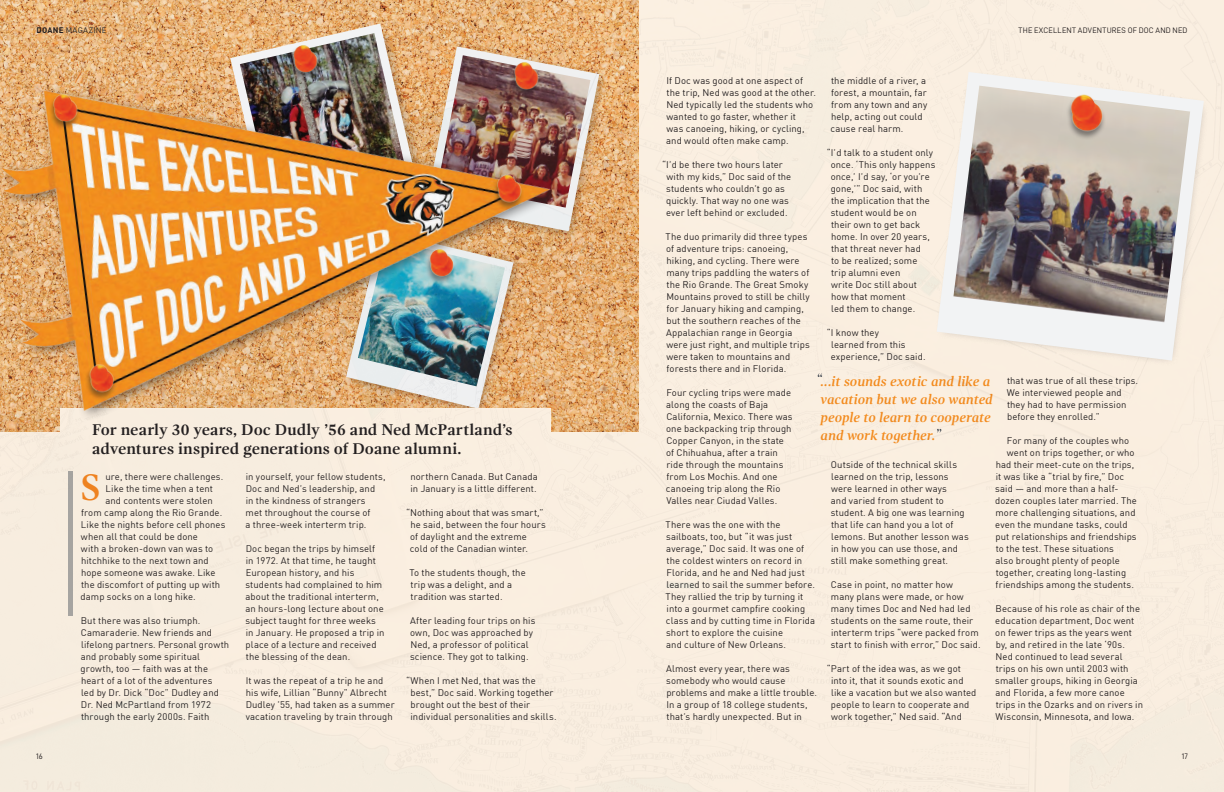
<style>
.page{position:relative;width:1224px;height:792px;background:#faeee0}
.page>*{position:absolute;margin:0;border:0;box-sizing:border-box;transform-origin:0 0}
.DIN_OT_Med_Italic_16{font:700 38px "Gandhi Serif";color:#f58220}
.DIN_OT_Med_Italic_16-2{font:700 16px/19px "Gandhi Serif";letter-spacing:-.005em;color:#231f20}
.DIN_OT_Med_Italic_16-3{font:italic 700 14px/18px "Gandhi Serif";letter-spacing:-.01em;color:#f68b1f}
.DIN_REG_9_5pt_Body{font:9.5px/12px "DINOT";letter-spacing:.01em;color:#231f20}
.t1{font:8px "D DIN";letter-spacing:.02em;color:#231f20}
.t2{font:8px "DINOT";letter-spacing:.02em;color:#231f20}
.s1{font-weight:700}
</style>
<div class="page">
<img style="left:937px;top:72px;width:267px;height:289px">
<img style="left:0;top:5px;width:605px;height:480px">
<img style="left:84px;top:360px;width:41px;height:43px">
<img style="left:47px;top:90px;width:41px;height:43px">
<img style="left:491px;top:170px;width:41px;height:44px">
<img style="left:508px;top:58px;width:41px;height:43px">
<img style="left:1057px;top:87px;width:61px;height:59px">
<img style="left:424px;top:245px;width:41px;height:43px">
<img style="left:287px;top:41px;width:41px;height:43px">
<p class="t2" style="left:37px;top:24px;width:72px"><span class="s1">DOANE</span> MAGAZINE</p>
<p class="t2" style="left:71px;top:24px;width:35px">AGAZINE</p>
<p class="DIN_OT_Med_Italic_16-2" style="left:92px;top:420px;width:422px">For nearly 30 years, Doc Dudly ’56 and Ned McPartland’s adventures inspired generations of Doane alumni.</p>
<p class="DIN_OT_Med_Italic_16" style="left:81px;top:466px;width:22px">S</p>
<p class="DIN_REG_9_5pt_Body" style="left:246px;top:470px;width:142px">in yourself, your fellow students,<br>Doc and Ned’s leadership, and<br>in the kindness of strangers<br>met throughout the course of<br>a three-week interterm trip.</p>
<p class="DIN_REG_9_5pt_Body" style="left:245px;top:542px;width:141px">Doc began the trips by himself in 1972. At that time, he taught<br>European history, and his students had complained to him about the traditional interterm, an hours-long lecture about one subject taught for three weeks in January. He proposed a trip in place of a lecture and received the blessing of the dean.</p>
<p class="DIN_REG_9_5pt_Body" style="left:246px;top:674px;width:151px">It was the repeat of a trip he and his wife, Lillian “Bunny” Albrecht Dudley ’55, had taken as a summer vacation traveling by train through</p>
<p class="DIN_REG_9_5pt_Body" style="left:105px;top:470px;width:119px">ure, there were challenges.</p>
<p class="DIN_REG_9_5pt_Body" style="left:106px;top:482px;width:109px">Like the time when a tent</p>
<p class="DIN_REG_9_5pt_Body" style="left:105px;top:494px;width:109px">and contents were stolen</p>
<p class="DIN_REG_9_5pt_Body" style="left:81px;top:506px;width:143px">from camp along the Rio Grande.</p>
<p class="DIN_REG_9_5pt_Body" style="left:81px;top:518px;width:146px">Like the nights before cell phones</p>
<p class="DIN_REG_9_5pt_Body" style="left:81px;top:530px;width:118px">when all that could be done</p>
<p class="DIN_REG_9_5pt_Body" style="left:81px;top:542px;width:134px">with a broken-down van was to</p>
<p class="DIN_REG_9_5pt_Body" style="left:81px;top:554px;width:129px">hitchhike to the next town and</p>
<p class="DIN_REG_9_5pt_Body" style="left:81px;top:566px;width:136px">hope someone was awake. Like</p>
<p class="DIN_REG_9_5pt_Body" style="left:81px;top:578px;width:141px">the discomfort of putting up with</p>
<p class="DIN_REG_9_5pt_Body" style="left:81px;top:590px;width:117px">damp socks on a long hike.</p>
<p class="DIN_REG_9_5pt_Body" style="left:81px;top:614px;width:150px">But there was also triumph.<br>Camaraderie. New friends and lifelong partners. Personal growth and probably some spiritual growth, too — faith was at the heart of a lot of the adventures<br>led by Dr. Dick “Doc” Dudley and<br>Dr. Ned McPartland from 1972 through the early 2000s. Faith</p>
<p class="DIN_REG_9_5pt_Body" style="left:410px;top:470px;width:129px">northern Canada. But Canada in January is a little different.</p>
<p class="DIN_REG_9_5pt_Body" style="left:410px;top:506px;width:137px;text-indent:-4px">“Nothing about that was smart,” he said, between the four hours of daylight and the extreme cold of the Canadian winter.</p>
<p class="DIN_REG_9_5pt_Body" style="left:410px;top:566px;width:118px">To the students though, the trip was a delight, and a tradition was started.</p>
<p class="DIN_REG_9_5pt_Body" style="left:410px;top:614px;width:127px">After leading four trips on his own, Doc was approached by<br>Ned, a professor of political science. They got to talking.</p>
<p class="DIN_REG_9_5pt_Body" style="left:410px;top:674px;width:148px;text-indent:-4px">“When I met Ned, that was the best,” Doc said. Working together brought out the best of their individual personalities and skills.</p>
<p class="t1" style="left:1019px;top:26px;width:170px">THE EXCELLENT ADVENTURES OF DOC AND NED</p>
<p class="DIN_REG_9_5pt_Body" style="left:666px;top:74px;width:151px">If Doc was good at one aspect of the trip, Ned was good at the other.<br>Ned typically led the students who wanted to go faster, whether it<br>was canoeing, hiking, or cycling, and would often make camp.</p>
<p class="DIN_REG_9_5pt_Body" style="left:666px;top:158px;width:127px;text-indent:-4px">“I’d be there two hours later with my kids,” Doc said of the students who couldn’t go as quickly. That way no one was ever left behind or excluded.</p>
<p class="DIN_REG_9_5pt_Body" style="left:666px;top:230px;width:146px">The duo primarily did three types of adventure trips: canoeing, hiking, and cycling. There were many trips paddling the waters of the Rio Grande. The Great Smoky<br>Mountains proved to still be chilly for January hiking and camping, but the southern reaches of the<br>Appalachian range in Georgia were just right, and multiple trips were taken to mountains and forests there and in Florida.</p>
<p class="DIN_REG_9_5pt_Body" style="left:666px;top:386px;width:128px">Four cycling trips were made along the coasts of Baja<br>California, Mexico. There was one backpacking trip through<br>Copper Canyon, in the state of Chihuahua, after a train ride through the mountains from Los Mochis. And one canoeing trip along the Rio<br>Valles near Ciudad Valles.</p>
<p class="DIN_REG_9_5pt_Body" style="left:666px;top:518px;width:151px">There was the one with the sailboats, too, but “it was just average,” Doc said. It was one of the coldest winters on record in<br>Florida, and he and Ned had just learned to sail the summer before.<br>They rallied the trip by turning it into a gourmet campfire cooking class and by cutting time in Florida short to explore the cuisine<br>and culture of New Orleans.</p>
<p class="DIN_REG_9_5pt_Body" style="left:666px;top:662px;width:152px">Almost every year, there was somebody who would cause problems and make a little trouble.<br>In a group of 18 college students, that’s hardly unexpected. But in</p>
<p class="DIN_REG_9_5pt_Body" style="left:831px;top:74px;width:98px">the middle of a river, a forest, a mountain, far from any town and any help, acting out could cause real harm.</p>
<p class="DIN_REG_9_5pt_Body" style="left:831px;top:146px;width:106px;text-indent:-4px">“I’d talk to a student only once. ‘This only happens once,’ I’d say, ‘or you’re gone,’” Doc said, with the implication that the student would be on their own to get back home. In over 20 years, that threat never had<br>to be realized; some<br>trip alumni even<br>write Doc still about how that moment<br>led them to change.</p>
<p class="DIN_REG_9_5pt_Body" style="left:831px;top:326px;width:96px;text-indent:-4px">“I know they<br>learned from this experience,” Doc said.</p>
<p class="DIN_OT_Med_Italic_16-3" style="left:821px;top:372px;width:174px">...it sounds exotic and like a vacation but we also wanted people to learn to cooperate and work together.</p>
<p class="DIN_REG_9_5pt_Body" style="left:1007px;top:374px;width:133px">that was true of all these trips.<br>We interviewed people and they had to have permission before they enrolled.”</p>
<p class="DIN_REG_9_5pt_Body" style="left:1007px;top:434px;width:124px">For many of the couples who</p>
<p class="DIN_REG_9_5pt_Body" style="left:1007px;top:446px;width:129px">went on trips together, or who</p>
<p class="DIN_REG_9_5pt_Body" style="left:996px;top:458px;width:140px">had their meet-cute on the trips,</p>
<p class="DIN_REG_9_5pt_Body" style="left:996px;top:470px;width:130px">it was like a “trial by fire,” Doc</p>
<p class="DIN_REG_9_5pt_Body" style="left:995px;top:482px;width:125px">said — and more than a half-</p>
<p class="DIN_REG_9_5pt_Body" style="left:995px;top:494px;width:143px">dozen couples later married. The</p>
<p class="DIN_REG_9_5pt_Body" style="left:996px;top:506px;width:142px">more challenging situations, and</p>
<p class="DIN_REG_9_5pt_Body" style="left:995px;top:518px;width:134px">even the mundane tasks, could</p>
<p class="DIN_REG_9_5pt_Body" style="left:996px;top:530px;width:143px">put relationships and friendships</p>
<p class="DIN_REG_9_5pt_Body" style="left:996px;top:542px;width:120px">to the test. These situations</p>
<p class="DIN_REG_9_5pt_Body" style="left:995px;top:554px;width:126px">also brought plenty of people</p>
<p class="DIN_REG_9_5pt_Body" style="left:996px;top:566px;width:132px">together, creating long-lasting</p>
<p class="DIN_REG_9_5pt_Body" style="left:996px;top:578px;width:140px">friendships among the students.</p>
<p class="DIN_REG_9_5pt_Body" style="left:995px;top:602px;width:149px">Because of his role as chair of the education department, Doc went on fewer trips as the years went by, and retired in the late ‘90s.<br>Ned continued to lead several trips on his own until 2003 with smaller groups, hiking in Georgia and Florida, a few more canoe trips in the Ozarks and on rivers in<br>Wisconsin, Minnesota, and Iowa.</p>
<p class="DIN_REG_9_5pt_Body" style="left:831px;top:458px;width:139px">Outside of the technical skills learned on the trip, lessons were learned in other ways<br>and varied from student to student. A big one was learning that life can hand you a lot of lemons. But another lesson was in how you can use those, and still make something great.</p>
<p class="DIN_REG_9_5pt_Body" style="left:831px;top:578px;width:151px">Case in point, no matter how<br>many plans were made, or how many times Doc and Ned had led students on the same route, their interterm trips “were packed from start to finish with error,” Doc said.</p>
<p class="DIN_REG_9_5pt_Body" style="left:831px;top:662px;width:147px;text-indent:-4px">“Part of the idea was, as we got into it, that it sounds exotic and like a vacation but we also wanted people to learn to cooperate and work together,” Ned said. “And</p>
<p class="t1" style="left:36px;top:752px;width:8px">16</p>
<p class="t1" style="left:1182px;top:752px;width:8px">17</p>
</div>
